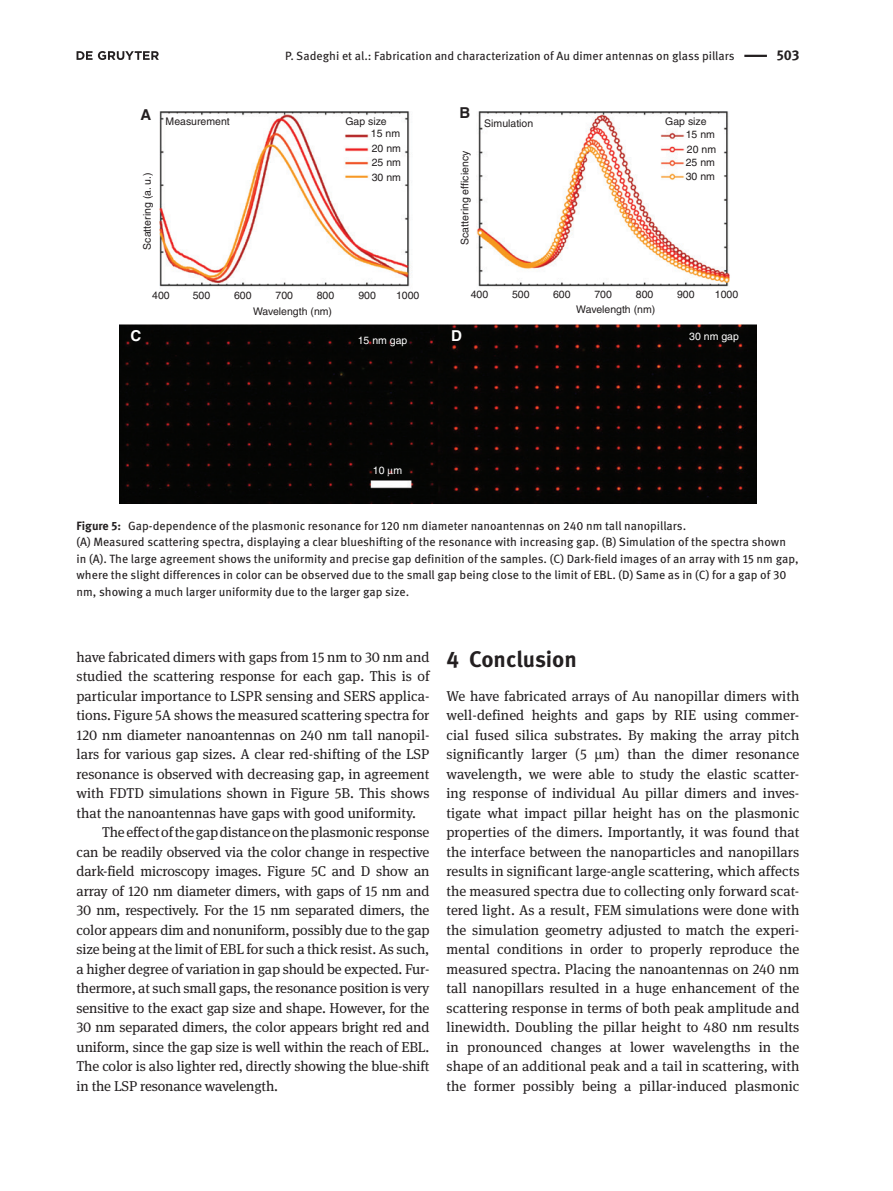
<style>
.page{position:relative;width:893px;height:1191px;background:#fff}
.page>*{position:absolute;margin:0;border:0;box-sizing:border-box;transform-origin:0 0}
.t1{font:700 22.5px "DG Meta Science";color:#231f20}
.t2{font:700 15px "Helvetica";color:#231f20}
.t3{font:700 15px "Helvetica";color:#fff}
.t4{font:14.25px/19.5px "DG Meta Serif Science";letter-spacing:-.01em;color:#231f20;text-align:justify}
.t5{font:700 14.25px "DG Meta Science";color:#231f20}
.t6{font:12px/16.5px "DG Meta Science";color:#231f20}
.t7{font:10.5px/13.8px "Helvetica";color:#231f20}
.t8{font:10.5px "Helvetica";color:#fff}
.s1{font-weight:700}
</style>
<div class="page">
<hr style="left:744px;top:55px;width:23px;height:2px;background:#231f20">
<img style="left:119px;top:111px;width:638px;height:392px">
<svg style="left:77px;top:51px;width:82px;height:9px"></svg>
<svg style="left:388px;top:469px;width:5px;height:7px"></svg>
<p class="t6" style="left:285px;top:47px;width:451px">P. Sadeghi et al.: Fabrication and characterization of Au dimer antennas on glass pillars</p>
<p class="t5" style="left:777px;top:44px;width:24px">503</p>
<p class="t2" style="left:141px;top:106px;width:12px">A</p>
<p class="t2" style="left:460px;top:104px;width:12px">B</p>
<p class="t7" style="left:166px;top:114px;width:66px">Measurement</p>
<p class="t7" style="left:345px;top:114px;width:43px">Gap size</p>
<p class="t7" style="left:484px;top:116px;width:50px">Simulation</p>
<p class="t7" style="left:140px;top:250px;width:79px;rotate:-90deg">Scattering (a. u.)</p>
<p class="t7" style="left:371px;top:126px;width:31px;line-height:14.7px;text-align:justify">15 nm 20 nm 25 nm 30 nm</p>
<p class="t7" style="left:458px;top:245px;width:96px;rotate:-90deg">Scattering efficiency</p>
<p class="t7" style="left:686px;top:114px;width:32px;text-indent:-21px">Gap size<br>15 nm<br>20 nm<br>25 nm<br>30 nm</p>
<p class="t7" style="left:152px;top:288px;width:19px">400</p>
<p class="t7" style="left:317px;top:288px;width:19px">800</p>
<p class="t7" style="left:358px;top:288px;width:19px">900</p>
<p class="t7" style="left:396px;top:288px;width:25px">1000</p>
<p class="t7" style="left:471px;top:287px;width:19px">400</p>
<p class="t7" style="left:512px;top:287px;width:19px">500</p>
<p class="t7" style="left:553px;top:287px;width:19px">600</p>
<p class="t7" style="left:576px;top:286px;width:81px;line-height:15.1px;text-indent:18px">700<br>Wavelength (nm)</p>
<p class="t7" style="left:636px;top:287px;width:19px">800</p>
<p class="t7" style="left:677px;top:287px;width:19px">900</p>
<p class="t7" style="left:715px;top:287px;width:25px">1000</p>
<p class="t7" style="left:193px;top:288px;width:19px">500</p>
<p class="t7" style="left:234px;top:288px;width:19px">600</p>
<p class="t7" style="left:253px;top:288px;width:81px;line-height:15.5px;text-indent:22px">700<br>Wavelength (nm)</p>
<p class="t3" style="left:131px;top:327px;width:12px">C</p>
<p class="t3" style="left:451px;top:327px;width:12px">D</p>
<p class="t8" style="left:358px;top:334px;width:51px">15 nm gap</p>
<p class="t8" style="left:689px;top:330px;width:51px">30 nm gap</p>
<p class="t8" style="left:373px;top:464px;width:31px">10 m</p>
<p class="t6" style="left:77px;top:517px;width:723px"><span class="s1">Figure 5:</span> Gap-dependence of the plasmonic resonance for 120 nm diameter nanoantennas on 240 nm tall nanopillars.<br>(A) Measured scattering spectra, displaying a clear blueshifting of the resonance with increasing gap. (B) Simulation of the spectra shown in (A). The large agreement shows the uniformity and precise gap definition of the samples. (C) Dark-field images of an array with 15 nm gap, where the slight differences in color can be observed due to the small gap being close to the limit of EBL. (D) Same as in (C) for a gap of 30 nm, showing a much larger uniformity due to the larger gap size.</p>
<p class="t4" style="left:77px;top:647px;width:354px">have fabricated dimers with gaps from 15 nm to 30 nm and</p>
<p class="t4" style="left:77px;top:666px;width:354px">studied the scattering response for each gap. This is of</p>
<p class="t4" style="left:77px;top:686px;width:354px">particular importance to LSPR sensing and SERS applica-</p>
<p class="t4" style="left:77px;top:705px;width:354px">tions. Figure 5A shows the measured scattering spectra for</p>
<p class="t4" style="left:77px;top:725px;width:354px">120 nm diameter nanoantennas on 240 nm tall nanopil-</p>
<p class="t4" style="left:77px;top:744px;width:354px">lars for various gap sizes. A clear red-shifting of the LSP</p>
<p class="t4" style="left:77px;top:764px;width:354px">resonance is observed with decreasing gap, in agreement</p>
<p class="t4" style="left:77px;top:783px;width:354px">with FDTD simulations shown in Figure 5B. This shows</p>
<p class="t4" style="left:77px;top:803px;width:341px">that the nanoantennas have gaps with good uniformity.</p>
<p class="t4" style="left:102px;top:822px;width:329px">The effect of the gap distance on the plasmonic response</p>
<p class="t4" style="left:77px;top:842px;width:354px">can be readily observed via the color change in respective</p>
<p class="t4" style="left:77px;top:861px;width:354px">dark-field microscopy images. Figure 5C and D show an</p>
<p class="t4" style="left:77px;top:881px;width:354px">array of 120 nm diameter dimers, with gaps of 15 nm and</p>
<p class="t4" style="left:77px;top:900px;width:354px">30 nm, respectively. For the 15 nm separated dimers, the</p>
<p class="t4" style="left:77px;top:920px;width:354px">color appears dim and nonuniform, possibly due to the gap</p>
<p class="t4" style="left:77px;top:939px;width:354px">size being at the limit of EBL for such a thick resist. As such,</p>
<p class="t4" style="left:77px;top:959px;width:354px">a higher degree of variation in gap should be expected. Fur-</p>
<p class="t4" style="left:77px;top:978px;width:354px">thermore, at such small gaps, the resonance position is very</p>
<p class="t4" style="left:77px;top:998px;width:354px">sensitive to the exact gap size and shape. However, for the</p>
<p class="t4" style="left:77px;top:1017px;width:354px">30 nm separated dimers, the color appears bright red and</p>
<p class="t4" style="left:77px;top:1037px;width:354px">uniform, since the gap size is well within the reach of EBL.</p>
<p class="t4" style="left:77px;top:1056px;width:354px">The color is also lighter red, directly showing the blue-shift</p>
<p class="t4" style="left:77px;top:1076px;width:203px">in the LSP resonance wavelength.</p>
<h1 class="t1" style="left:446px;top:641px;width:132px">4 Conclusion</h1>
<p class="t4" style="left:446px;top:686px;width:354px">We have fabricated arrays of Au nanopillar dimers with well-defined heights and gaps by RIE using commer&shy;cial fused silica substrates. By making the array pitch significantly larger (5 m) than the dimer resonance wavelength, we were able to study the elastic scatter&shy;ing response of individual Au pillar dimers and inves&shy;tigate what impact pillar height has on the plasmonic properties of the dimers. Importantly, it was found that the interface between the nanoparticles and nanopillars results in significant large-angle scattering, which affects the measured spectra due to collecting only forward scat&shy;tered light. As a result, FEM simulations were done with the simulation geometry adjusted to match the experi&shy;mental conditions in order to properly reproduce the measured spectra. Placing the nanoantennas on 240 nm tall nanopillars resulted in a huge enhancement of the scattering response in terms of both peak amplitude and linewidth. Doubling the pillar height to 480 nm results in pronounced changes at lower wavelengths in the shape of an additional peak and a tail in scattering, with the former possibly being a pillar-induced plasmonic</p>
</div>
